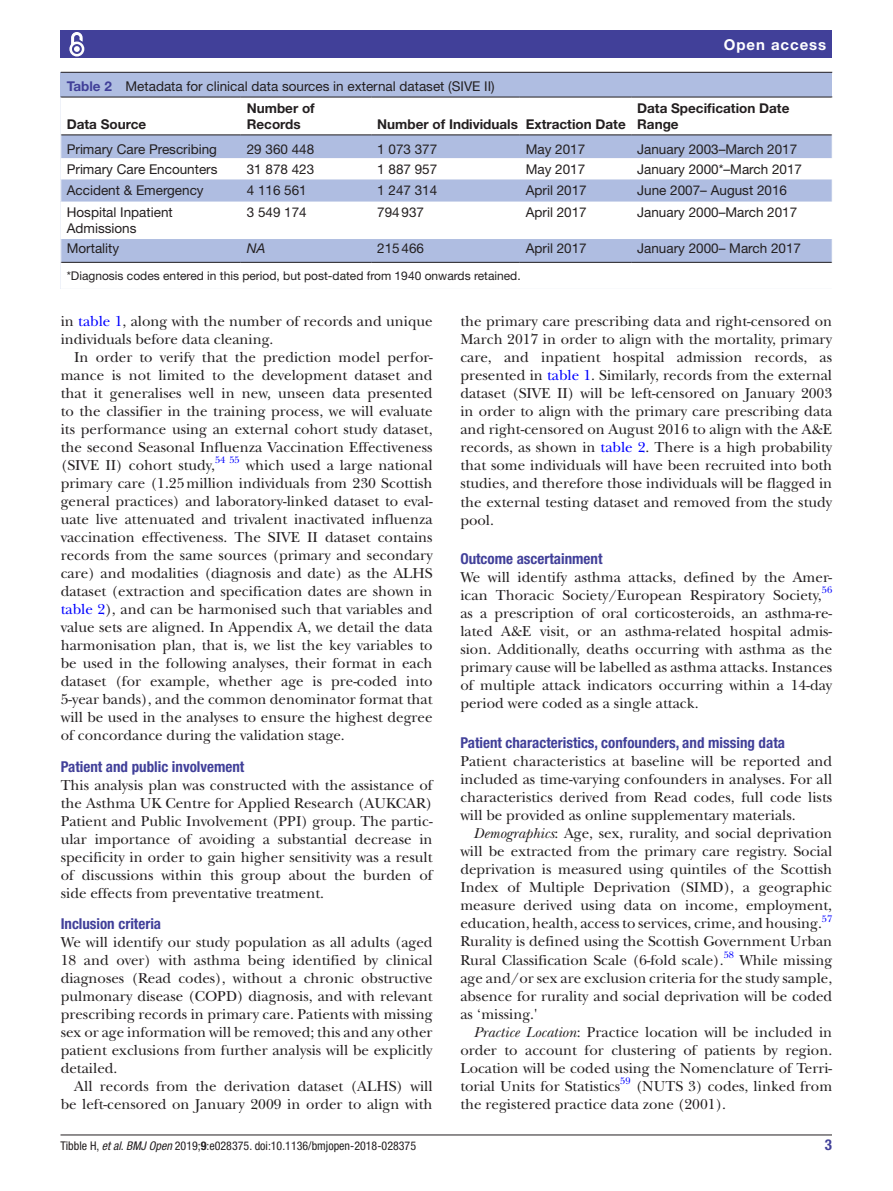
<style>
.page{position:relative;width:893px;height:1191px;background:#fff}
.page>*{position:absolute;margin:0;border:0;box-sizing:border-box;transform-origin:0 0}
.t1{font:15px/18px "New Baskerville";color:#231f20;text-align:justify}
.t2{font:700 condensed 15px "Helvetica Neue LT Std";color:#414099}
.t3{font:700 15px "Helvetica Neue LT Std";letter-spacing:.065em;color:#fff}
.t4{font:13.5px/16.2px "Helvetica Neue LT Std";color:#231f20}
.t5{font:700 13.5px/16.2px "Helvetica Neue LT Std";color:#231f20}
.t6{font:italic 13.5px "Helvetica Neue LT Std";color:#231f20}
.t7{font:12px "Helvetica Neue LT Std";color:#231f20}
.t8{font:condensed 12px "Helvetica Neue LT Std";color:#231f20}
.t9{font:9.9px "New Baskerville";color:#00f}
.s1{font-weight:700;color:#414099}
.s2{color:#00f}
.s3{font-style:italic}
.s4{font-weight:700}
</style>
<div class="page">
<hr style="left:61px;top:1134px;width:771px;height:1px;background:#231f20">
<div style="left:61px;top:31px;width:771px;height:27px;background:#414099"></div>
<svg style="left:69px;top:32px;width:16px;height:25px"></svg>
<div style="left:61px;top:73px;width:771px;height:216px;background:#afbde1"></div>
<hr style="left:61px;top:72px;width:771px;height:1px;background:#231f20">
<div style="left:61px;top:98px;width:771px;height:191px;background:#fff"></div>
<svg style="left:61px;top:135px;width:771px;height:127px"></svg>
<hr style="left:61px;top:97px;width:180px;height:1px;background:#231f20">
<hr style="left:61px;top:134px;width:180px;height:1px;background:#231f20">
<hr style="left:241px;top:97px;width:130px;height:1px;background:#231f20">
<hr style="left:241px;top:134px;width:130px;height:1px;background:#231f20">
<hr style="left:371px;top:97px;width:149px;height:1px;background:#231f20">
<hr style="left:371px;top:134px;width:149px;height:1px;background:#231f20">
<hr style="left:520px;top:97px;width:111px;height:1px;background:#231f20">
<hr style="left:520px;top:134px;width:111px;height:1px;background:#231f20">
<hr style="left:631px;top:97px;width:201px;height:1px;background:#231f20">
<hr style="left:631px;top:134px;width:201px;height:1px;background:#231f20">
<hr style="left:241px;top:262px;width:130px;height:1px;background:#231f20">
<hr style="left:371px;top:262px;width:149px;height:1px;background:#231f20">
<hr style="left:520px;top:262px;width:111px;height:1px;background:#231f20">
<hr style="left:631px;top:262px;width:201px;height:1px;background:#231f20">
<hr style="left:61px;top:262px;width:180px;height:1px;background:#231f20">
<svg style="left:60px;top:135px;width:1px;height:66px"></svg>
<svg style="left:60px;top:239px;width:1px;height:50px"></svg>
<hr style="left:67px;top:279px;width:765px;height:2px;background:#fff">
<p class="t4" style="left:67px;top:78px;width:429px"><span class="s1">Table 2</span> Metadata for clinical data sources in external dataset (SIVE II)</p>
<p class="t5" style="left:67px;top:116px;width:81px">Data Source</p>
<p class="t5" style="left:247px;top:99px;width:69px">Number of<br>Records</p>
<p class="t5" style="left:377px;top:116px;width:250px">Number of Individuals Extraction Date</p>
<p class="t3" style="left:724px;top:35px;width:104px">Open access</p>
<p class="t5" style="left:637px;top:99px;width:154px">Data Specification Date<br>Range</p>
<p class="t4" style="left:67px;top:140px;width:152px">Primary Care Prescribing</p>
<p class="t4" style="left:247px;top:140px;width:69px">29 360 448</p>
<p class="t4" style="left:377px;top:140px;width:62px">1 073 377</p>
<p class="t4" style="left:526px;top:140px;width:61px">May 2017</p>
<p class="t4" style="left:637px;top:140px;width:162px">January 2003–March 2017</p>
<p class="t4" style="left:67px;top:161px;width:152px">Primary Care Encounters</p>
<p class="t4" style="left:247px;top:161px;width:69px">31 878 423</p>
<p class="t4" style="left:377px;top:161px;width:62px">1 887 957</p>
<p class="t4" style="left:526px;top:161px;width:61px">May 2017</p>
<p class="t4" style="left:637px;top:161px;width:166px">January 2000*–March 2017</p>
<p class="t4" style="left:67px;top:182px;width:138px">Accident &amp; Emergency</p>
<p class="t4" style="left:247px;top:182px;width:62px">4 116 561</p>
<p class="t4" style="left:377px;top:182px;width:62px">1 247 314</p>
<p class="t4" style="left:526px;top:182px;width:63px">April 2017</p>
<p class="t4" style="left:637px;top:182px;width:151px">June 2007– August 2016</p>
<p class="t4" style="left:67px;top:204px;width:108px">Hospital Inpatient<br>Admissions</p>
<p class="t4" style="left:247px;top:204px;width:62px">3 549 174</p>
<p class="t4" style="left:377px;top:204px;width:48px">794937</p>
<p class="t4" style="left:526px;top:204px;width:63px">April 2017</p>
<p class="t4" style="left:637px;top:204px;width:162px">January 2000–March 2017</p>
<p class="t4" style="left:67px;top:240px;width:54px">Mortality</p>
<p class="t6" style="left:247px;top:240px;width:20px">NA</p>
<p class="t4" style="left:377px;top:240px;width:48px">215466</p>
<p class="t4" style="left:526px;top:240px;width:63px">April 2017</p>
<p class="t4" style="left:637px;top:240px;width:165px">January 2000– March 2017</p>
<p class="t7" style="left:67px;top:268px;width:455px">*Diagnosis codes entered in this period, but post-dated from 1940 onwards retained.</p>
<p class="t1" style="left:61px;top:312px;width:373px">in <span class="s2">table 1</span>, along with the number of records and unique individuals before data cleaning.</p>
<p class="t1" style="left:61px;top:348px;width:373px;text-indent:14px">In order to verify that the prediction model perfor&shy;mance is not limited to the development dataset and that it generalises well in new, unseen data presented to the classifier in the training process, we will evaluate its performance using an external cohort study dataset, the second Seasonal Influenza Vaccination Effectiveness (SIVE II) cohort study,</p>
<p class="t9" style="left:215px;top:454px;width:26px">54 55</p>
<p class="t1" style="left:61px;top:456px;width:373px;text-indent:185px">which used a large national primary care (1.25million individuals from 230 Scottish general practices) and laboratory-linked dataset to eval&shy;uate live attenuated and trivalent inactivated influenza vaccination effectiveness. The SIVE II dataset contains records from the same sources (primary and secondary care) and modalities (diagnosis and date) as the ALHS dataset (extraction and specification dates are shown in <span class="s2">table 2</span>), and can be harmonised such that variables and value sets are aligned. In Appendix A, we detail the data harmonisation plan, that is, we list the key variables to be used in the following analyses, their format in each dataset (for example, whether age is pre-coded into 5-year bands), and the common denominator format that will be used in the analyses to ensure the highest degree of concordance during the validation stage.</p>
<p class="t2" style="left:61px;top:757px;width:185px">Patient and public involvement</p>
<p class="t1" style="left:61px;top:776px;width:373px">This analysis plan was constructed with the assistance of the Asthma UK Centre for Applied Research (AUKCAR)<br>Patient and Public Involvement (PPI) group. The partic&shy;ular importance of avoiding a substantial decrease in specificity in order to gain higher sensitivity was a result of discussions within this group about the burden of side effects from preventative treatment.</p>
<p class="t2" style="left:61px;top:915px;width:102px">Inclusion criteria</p>
<p class="t1" style="left:61px;top:933px;width:373px">We will identify our study population as all adults (aged 18 and over) with asthma being identified by clinical diagnoses (Read codes), without a chronic obstructive pulmonary disease (COPD) diagnosis, and with relevant prescribing records in primary care. Patients with missing sex or age information will be removed; this and any other patient exclusions from further analysis will be explicitly detailed.</p>
<p class="t1" style="left:61px;top:1077px;width:373px;text-align:right">All records from the derivation dataset (ALHS) will be left-censored on January 2009 in order to align with</p>
<p class="t1" style="left:460px;top:312px;width:373px">the primary care prescribing data and right-censored on March 2017 in order to align with the mortality, primary care, and inpatient hospital admission records, as presented in <span class="s2">table 1</span>. Similarly, records from the external dataset (SIVE II) will be left-censored on January 2003 in order to align with the primary care prescribing data and right-censored on August 2016 to align with the A&amp;E records, as shown in <span class="s2">table 2</span>. There is a high probability that some individuals will have been recruited into both studies, and therefore those individuals will be flagged in the external testing dataset and removed from the study pool.</p>
<p class="t2" style="left:460px;top:550px;width:144px">Outcome ascertainment</p>
<p class="t1" style="left:460px;top:568px;width:373px">We will identify asthma attacks, defined by the Amer&shy;ican Thoracic Society/European Respiratory Society,</p>
<p class="t9" style="left:822px;top:584px;width:12px">56</p>
<p class="t1" style="left:460px;top:604px;width:373px">as a prescription of oral corticosteroids, an asthma-re&shy;lated A&amp;E visit, or an asthma-related hospital admis&shy;sion. Additionally, deaths occurring with asthma as the primary cause will be labelled as asthma attacks. Instances of multiple attack indicators occurring within a 14-day period were coded as a single attack.</p>
<p class="t2" style="left:460px;top:733px;width:326px">Patient characteristics, confounders, and missing data</p>
<p class="t1" style="left:460px;top:752px;width:373px">Patient characteristics at baseline will be reported and included as time-varying confounders in analyses. For all characteristics derived from Read codes, full code lists will be provided as online supplementary materials.</p>
<p class="t1" style="left:460px;top:824px;width:373px;text-indent:14px"><span class="s3">Demographics</span>: Age, sex, rurality, and social deprivation will be extracted from the primary care registry. Social deprivation is measured using quintiles of the Scottish Index of Multiple Deprivation (SIMD), a geographic measure derived using data on income, employment, education, health, access to services, crime, and housing.<sup>57<br></sup>Rurality is defined using the Scottish Government Urban Rural Classification Scale (6-fold scale).<sup>58</sup> While missing age and/or sex are exclusion criteria for the study sample, absence for rurality and social deprivation will be coded as ‘missing.'</p>
<p class="t1" style="left:460px;top:1023px;width:373px;text-indent:14px"><span class="s3">Practice Location</span>: Practice location will be included in order to account for clustering of patients by region.<br>Location will be coded using the Nomenclature of Terri&shy;torial Units for Statistics</p>
<p class="t9" style="left:620px;top:1075px;width:12px">59</p>
<p class="t1" style="left:460px;top:1077px;width:373px;text-indent:175px">(NUTS 3) codes, linked from the registered practice data zone (2001).</p>
<p class="t8" style="left:61px;top:1138px;width:357px">Tibble H, <span class="s3">et al</span>. <span class="s3">BMJ Open</span> 2019;<span class="s4">9</span>:e028375. doi:10.1136/bmjopen-2018-028375</p>
<p class="t2" style="left:825px;top:1135px;width:9px">3</p>
</div>
